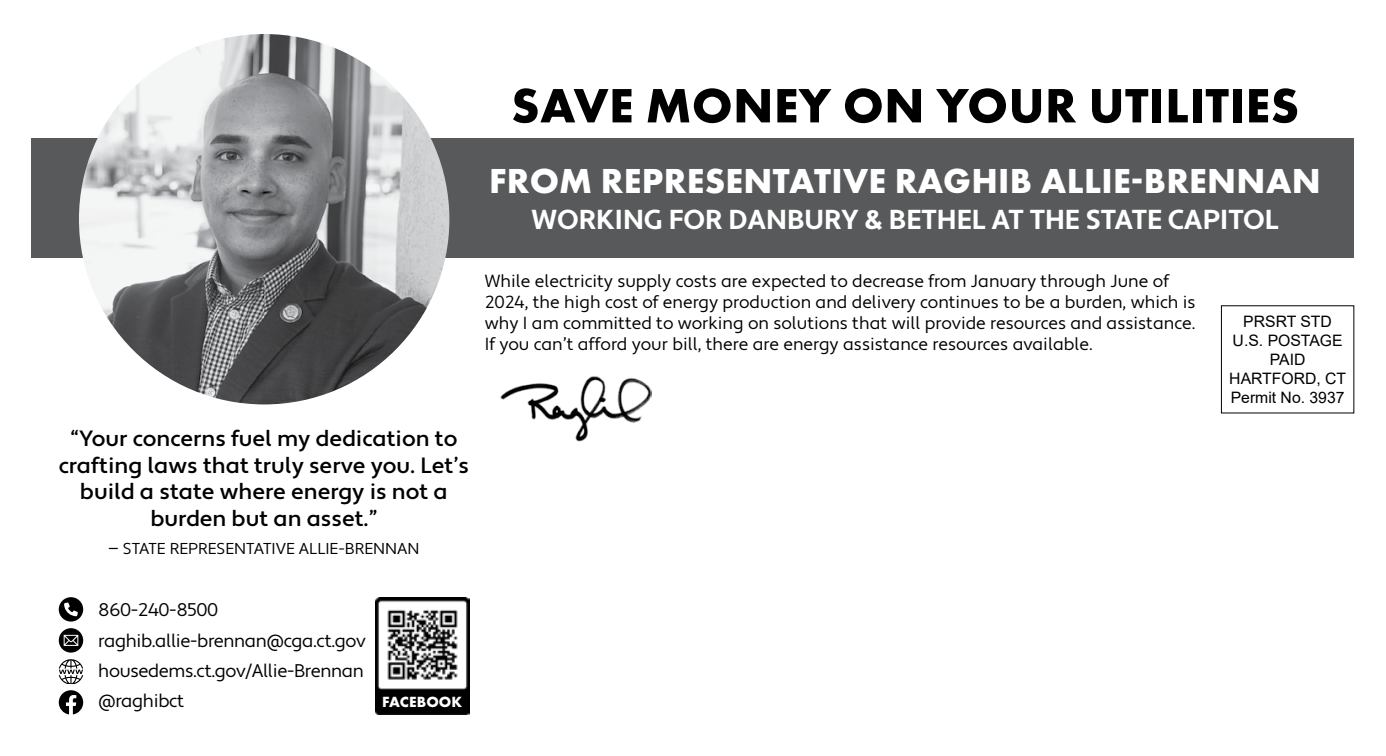
<style>
.page{position:relative;width:1386px;height:756px;background:#fff}
.page>*{position:absolute;margin:0;border:0;box-sizing:border-box;transform-origin:0 0}
.t1{font:700 50.05px "Futura PT";letter-spacing:.01em;color:#000}
.t2{font:700 36.05px "Futura PT";letter-spacing:.01em;color:#fff}
.t3{font:700 27.47px "Apertura";color:#fff}
.t4{font:500 22.05px/26.6px "Apertura";color:#000;text-align:center}
.t5{font:18.38px/30.3px "Apertura";letter-spacing:-.02em;color:#000}
.t6{font:17.5px/21px "Apertura";color:#000}
.t7{font:15.75px/18.9px "Arial";color:#000;text-align:center}
.t8{font:15.75px "Apertura";color:#000}
.t9{font:700 15.4px "Futura PT";letter-spacing:.01em;color:#fff}
.s1{font-size:17.32px}
</style>
<div class="page">
<div style="left:32px;top:138px;width:1322px;height:120px;background:#58595b"></div>
<img style="left:79px;top:34px;width:370px;height:370px;border-radius:185px">
<svg style="left:59px;top:659px;width:25px;height:25px"></svg>
<svg style="left:59px;top:628px;width:24px;height:25px"></svg>
<svg style="left:59px;top:597px;width:24px;height:25px"></svg>
<svg style="left:59px;top:690px;width:24px;height:25px"></svg>
<img style="left:375px;top:597px;width:95px;height:118px">
<div style="left:379px;top:692px;width:86px;height:18px;background:#000"></div>
<img style="left:500px;top:376px;width:152px;height:66px">
<h1 class="t1" style="left:511px;top:73px;width:790px">SAVE MONEY ON YOUR UTILITIES</h1>
<h2 class="t2" style="left:489px;top:158px;width:833px">FROM REPRESENTATIVE RAGHIB ALLIE-BRENNAN</h2>
<h3 class="t3" style="left:531px;top:203px;width:749px">WORKING FOR DANBURY &amp; BETHEL AT THE STATE CAPITOL</h3>
<p class="t6" style="left:485px;top:271px;width:712px">While electricity supply costs are expected to decrease from January through June of 2024, the high cost of energy production and delivery continues to be a burden, which is why I am committed to working on solutions that will provide resources and assistance.<br>If you can’t afford your bill, there are energy assistance resources available.</p>
<p class="t4" style="left:59px;top:426px;width:412px">“Your concerns fuel my dedication to crafting laws that truly serve you. Let’s build a state where energy is not a burden but an asset.”</p>
<p class="t8" style="left:108px;top:539px;width:313px"><span class="s1">—</span> STATE REPRESENTATIVE ALLIE-BRENNAN</p>
<p class="t7" style="left:1229px;top:312px;width:118px">PRSRT STD<br>U.S. POSTAGE<br>PAID<br>HARTFORD, CT<br>Permit No. 3937</p>
<p class="t5" style="left:98px;top:596px;width:269px">860-240-8500 raghib.allie-brennan@cga.ct.gov housedems.ct.gov/Allie-Brennan @raghibct</p>
<p class="t9" style="left:382px;top:692px;width:82px">FACEBOOK</p>
</div>
